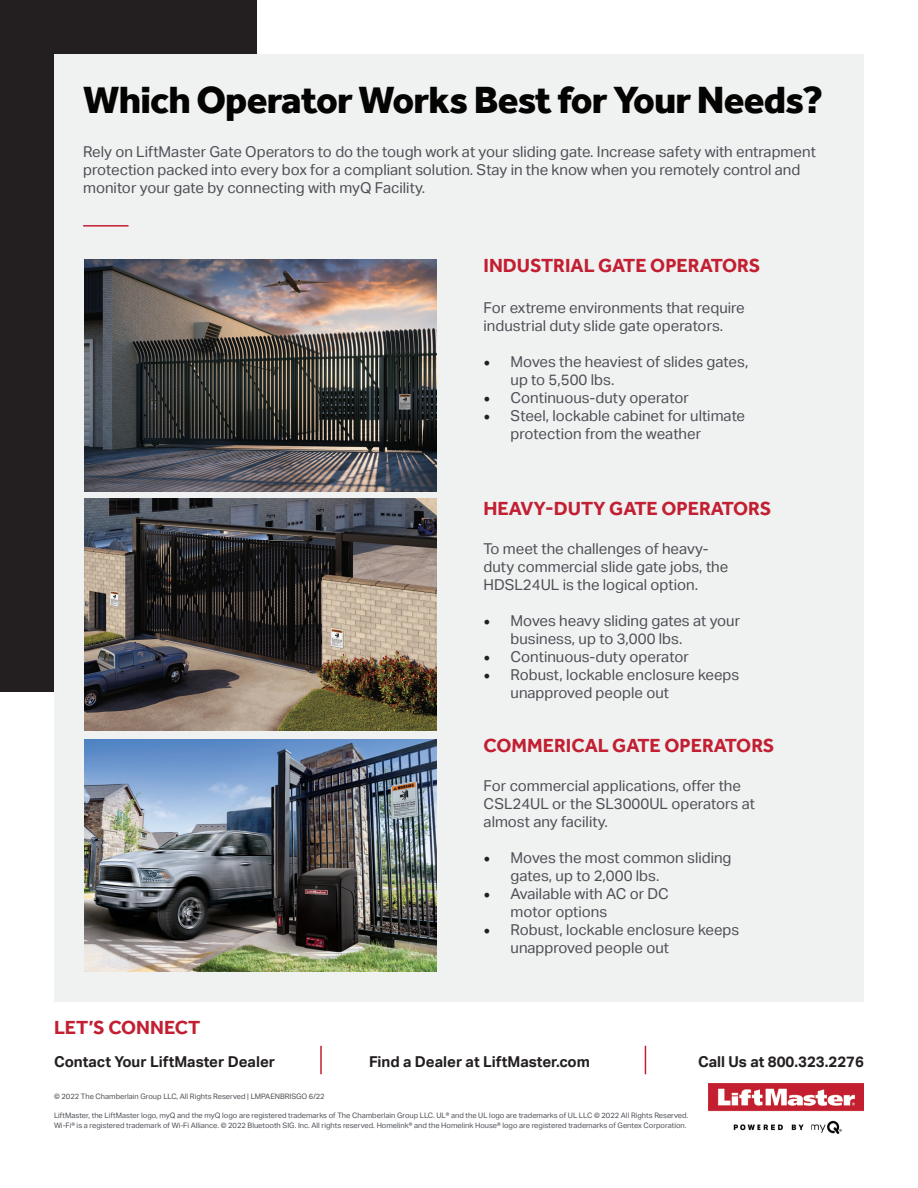
<style>
.page{position:relative;width:918px;height:1188px;background:#fff}
.page>*{position:absolute;margin:0;border:0;box-sizing:border-box;transform-origin:0 0}
.t1{font:800 39px "Effra";letter-spacing:-.02em;color:#040503}
.t2{font:700 19.5px "Effra";color:#c21f32}
.t3{font:15px/18px "Aktiv Grotesk";color:#4c5055}
.t4{font:700 15px "Aktiv Grotesk";color:#231f20}
.t5{font:7.5px/10.5px "Aktiv Grotesk";color:#4c5055}
.s1{font-family:"Minion Pro";font-size:18px;color:#231f20}
</style>
<div class="page">
<div style="left:0;top:0;width:256px;height:691px;background:#231f20"></div>
<div style="left:54px;top:54px;width:810px;height:947px;background:#f0f1f1"></div>
<img style="left:84px;top:259px;width:352px;height:233px">
<img style="left:84px;top:499px;width:352px;height:232px">
<img style="left:84px;top:739px;width:352px;height:233px">
<hr style="left:83px;top:225px;width:46px;height:2px;background:#c21f32">
<img style="left:709px;top:1084px;width:155px;height:49px">
<hr style="left:320px;top:1046px;width:2px;height:28px;background:#c21f32">
<svg style="left:645px;top:1046px;width:1px;height:28px"></svg>
<h1 class="t1" style="left:83px;top:77px;width:742px">Which Operator Works Best for Your Needs?</h1>
<p class="t3" style="left:83px;top:142px;width:734px">Rely on LiftMaster Gate Operators to do the tough work at your sliding gate. Increase safety with entrapment protection packed into every box for a compliant solution. Stay in the know when you remotely control and monitor your gate by connecting with myQ Facility.</p>
<h2 class="t2" style="left:484px;top:254px;width:278px">INDUSTRIAL GATE OPERATORS</h2>
<p class="t3" style="left:484px;top:299px;width:263px">For extreme environments that require industrial duty slide gate operators.</p>
<p class="t3" style="left:511px;top:353px;width:239px;text-indent:-27px"><span class="s1">•</span> Moves the heaviest of slides gates, up to 5,500 lbs.</p>
<p class="t3" style="left:484px;top:389px;width:207px"><span class="s1">•</span> Continuous-duty operator</p>
<p class="t3" style="left:511px;top:407px;width:236px;text-indent:-27px"><span class="s1">•</span> Steel, lockable cabinet for ultimate protection from the weather</p>
<h2 class="t2" style="left:484px;top:496px;width:289px">HEAVY-DUTY GATE OPERATORS</h2>
<p class="t3" style="left:484px;top:540px;width:246px">To meet the challenges of heavy&shy;duty commercial slide gate jobs, the<br>HDSL24UL is the logical option.</p>
<p class="t3" style="left:511px;top:612px;width:231px;text-indent:-27px"><span class="s1">•</span> Moves heavy sliding gates at your business, up to 3,000 lbs.</p>
<p class="t3" style="left:484px;top:648px;width:207px"><span class="s1">•</span> Continuous-duty operator</p>
<p class="t3" style="left:511px;top:666px;width:230px;text-indent:-27px"><span class="s1">•</span> Robust, lockable enclosure keeps unapproved people out</p>
<h2 class="t2" style="left:484px;top:734px;width:292px">COMMERICAL GATE OPERATORS</h2>
<p class="t3" style="left:484px;top:776px;width:273px">For commercial applications, offer the<br>CSL24UL or the SL3000UL operators at almost any facility.</p>
<p class="t3" style="left:511px;top:848px;width:222px;text-indent:-27px"><span class="s1">•</span> Moves the most common sliding gates, up to 2,000 lbs.</p>
<p class="t3" style="left:511px;top:884px;width:160px;text-indent:-27px"><span class="s1">•</span> Available with AC or DC motor options</p>
<p class="t3" style="left:511px;top:920px;width:230px;text-indent:-27px"><span class="s1">•</span> Robust, lockable enclosure keeps unapproved people out</p>
<h2 class="t2" style="left:54px;top:1016px;width:148px">LET’S CONNECT</h2>
<p class="t4" style="left:54px;top:1053px;width:223px">Contact Your LiftMaster Dealer</p>
<p class="t4" style="left:369px;top:1053px;width:222px">Find a Dealer at LiftMaster.com</p>
<p class="t4" style="left:698px;top:1053px;width:167px">Call Us at 800.323.2276</p>
<p class="t5" style="left:54px;top:1092px;width:272px">© 2022 The Chamberlain Group LLC, All Rights Reserved | LMPAENBRISGO 6/22</p>
<p class="t5" style="left:54px;top:1110px;width:636px">LiftMaster, the LiftMaster logo, myQ and the myQ logo are registered trademarks of The Chamberlain Group LLC. UL® and the UL logo are trademarks of UL LLC © 2022 All Rights Reserved.<br>Wi-Fi® is a registered trademark of Wi-Fi Alliance. © 2022 Bluetooth SIG. Inc. All rights reserved. Homelink® and the Homelink House® logo are registered trademarks of Gentex Corporation.</p>
</div>
